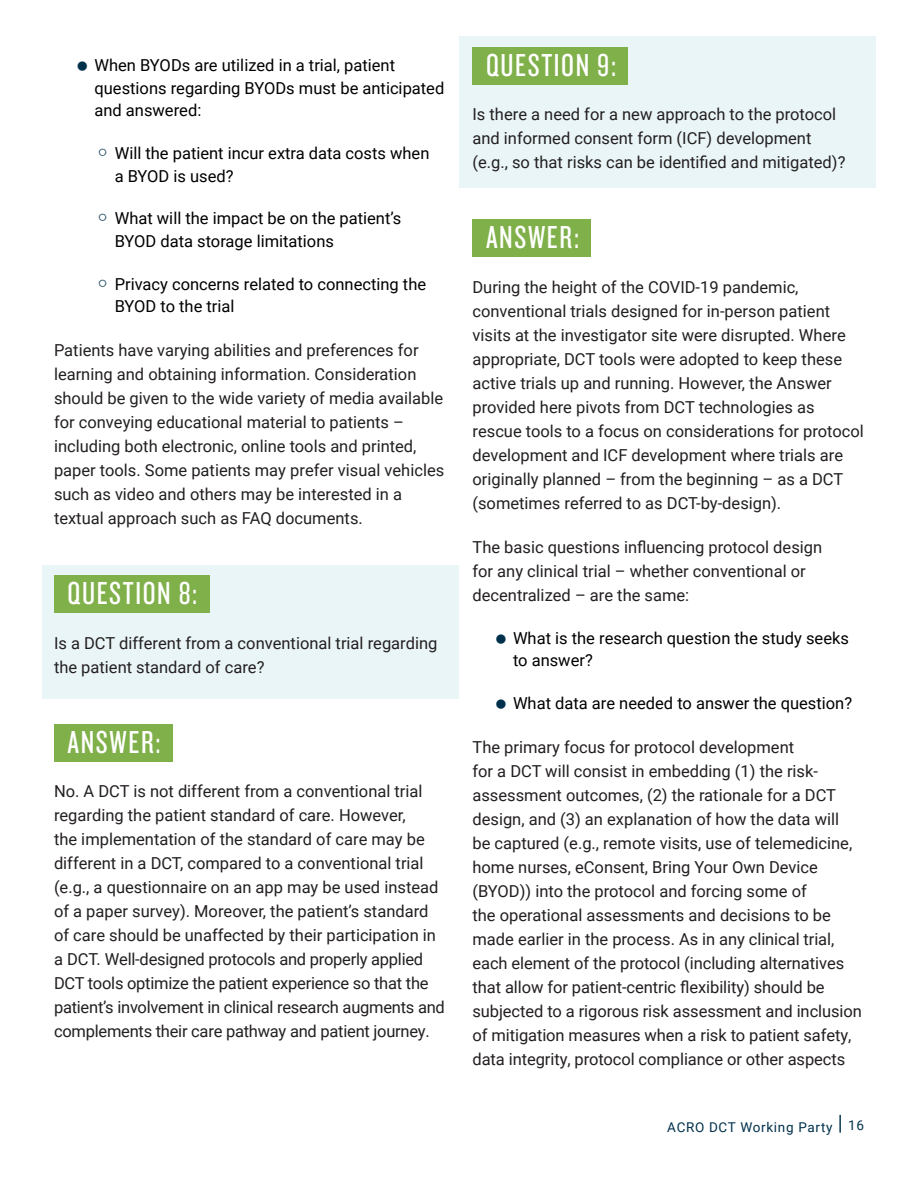
<style>
.page{position:relative;width:918px;height:1188px;background:#fff}
.page>*{position:absolute;margin:0;border:0;box-sizing:border-box;transform-origin:0 0}
.Short_headers{font:33px "Knockout HTF28 Junior Featherwt";letter-spacing:.05em;color:#fff}
.t1{font:16.5px/24px "Roboto";color:#231f20}
.t2{font:16.5px/22.5px "Roboto";color:#000}
.t3{font:13.5px "Roboto";letter-spacing:.05em;color:#00314c}
.s1{font-size:21px}
</style>
<div class="page">
<div style="left:42px;top:565px;width:417px;height:134px;background:#eaf5f7"></div>
<div style="left:459px;top:36px;width:417px;height:151px;background:#eaf5f7"></div>
<div style="left:54px;top:576px;width:155px;height:37px;background:#80b04a"></div>
<div style="left:54px;top:724px;width:119px;height:37px;background:#80b04a"></div>
<div style="left:472px;top:47px;width:156px;height:38px;background:#80b04a"></div>
<div style="left:472px;top:220px;width:119px;height:37px;background:#80b04a"></div>
<p class="t2" style="left:94px;top:54px;width:351px">When BYODs are utilized in a trial, patient questions regarding BYODs must be anticipated and answered:</p>
<p class="t2" style="left:115px;top:141px;width:316px">Will the patient incur extra data costs when a BYOD is used?</p>
<p class="t2" style="left:115px;top:207px;width:288px">What will the impact be on the patient’s<br>BYOD data storage limitations</p>
<p class="t2" style="left:115px;top:272px;width:313px">Privacy concerns related to connecting the<br>BYOD to the trial</p>
<p class="t1" style="left:54px;top:338px;width:392px">Patients have varying abilities and preferences for learning and obtaining information. Consideration should be given to the wide variety of media available for conveying educational material to patients – including both electronic, online tools and printed, paper tools. Some patients may prefer visual vehicles such as video and others may be interested in a textual approach such as FAQ documents.</p>
<p class="Short_headers" style="left:68px;top:577px;width:131px">QUESTION 8:</p>
<p class="t1" style="left:54px;top:630px;width:385px">Is a DCT different from a conventional trial regarding the patient standard of care?</p>
<p class="Short_headers" style="left:68px;top:725px;width:95px">ANSWER:</p>
<p class="t1" style="left:54px;top:779px;width:392px">No. A DCT is not different from a conventional trial regarding the patient standard of care. However,<br>the implementation of the standard of care may be different in a DCT, compared to a conventional trial (e.g., a questionnaire on an app may be used instead of a paper survey). Moreover, the patient’s standard of care should be unaffected by their participation in a DCT. Well-designed protocols and properly applied DCT tools optimize the patient experience so that the patient’s involvement in clinical research augments and complements their care pathway and patient journey.</p>
<p class="Short_headers" style="left:486px;top:49px;width:132px">QUESTION 9:</p>
<p class="t1" style="left:472px;top:102px;width:374px">Is there a need for a new approach to the protocol and informed consent form (ICF) development (e.g., so that risks can be identified and mitigated)?</p>
<p class="Short_headers" style="left:486px;top:221px;width:95px">ANSWER:</p>
<p class="t1" style="left:472px;top:274px;width:393px">During the height of the COVID-19 pandemic, conventional trials designed for in-person patient visits at the investigator site were disrupted. Where appropriate, DCT tools were adopted to keep these active trials up and running. However, the Answer provided here pivots from DCT technologies as rescue tools to a focus on considerations for protocol development and ICF development where trials are originally planned – from the beginning – as a DCT (sometimes referred to as DCT-by-design).</p>
<p class="t1" style="left:472px;top:534px;width:351px">The basic questions influencing protocol design for any clinical trial – whether conventional or decentralized – are the same:</p>
<p class="t2" style="left:513px;top:626px;width:338px">What is the research question the study seeks to answer?</p>
<p class="t2" style="left:513px;top:691px;width:341px">What data are needed to answer the question?</p>
<p class="t1" style="left:472px;top:735px;width:391px">The primary focus for protocol development<br>for a DCT will consist in embedding (1) the risk&shy;assessment outcomes, (2) the rationale for a DCT design, and (3) an explanation of how the data will<br>be captured (e.g., remote visits, use of telemedicine, home nurses, eConsent, Bring Your Own Device (BYOD)) into the protocol and forcing some of<br>the operational assessments and decisions to be made earlier in the process. As in any clinical trial, each element of the protocol (including alternatives that allow for patient-centric flexibility) should be subjected to a rigorous risk assessment and inclusion of mitigation measures when a risk to patient safety, data integrity, protocol compliance or other aspects</p>
<p class="t3" style="left:667px;top:1118px;width:198px">ACRO DCT Working Party <span class="s1">|</span> 16</p>
</div>
